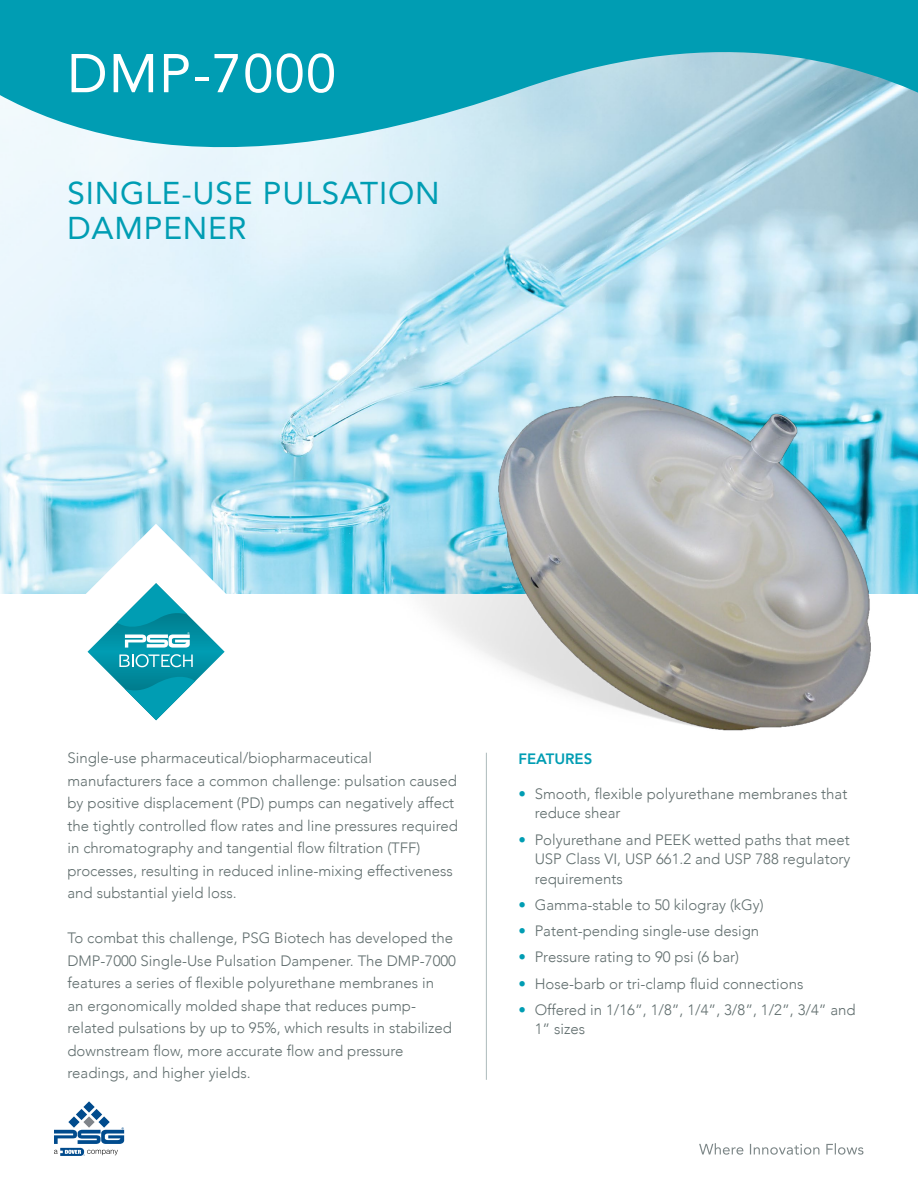
<style>
.page{position:relative;width:918px;height:1188px;background:#fff}
.page>*{position:absolute;margin:0;border:0;box-sizing:border-box;transform-origin:0 0}
.t1{font:54px "Avenir";letter-spacing:.025em;color:#fff}
.t2{font:31.5px/34.5px "Avenir";letter-spacing:.025em;color:#009db3}
.t3{font:300 15px/22.5px "Avenir";color:#616e6e}
.t4{font:800 15px "Avenir";color:#009db3}
.s1{color:#009db3}
</style>
<div class="page">
<img style="left:0;top:209px;width:918px;height:385px">
<svg style="left:0;top:0;width:918px;height:209px;background:#64becf"></svg>
<svg style="left:699px;top:1143px;width:164px;height:12px"></svg>
<svg style="left:54px;top:1101px;width:70px;height:55px"></svg>
<svg style="left:86px;top:524px;width:140px;height:196px"></svg>
<img style="left:282px;top:284px;width:636px;height:477px">
<hr style="left:486px;top:753px;width:1px;height:327px;background:#adbabb">
<h1 class="t1" style="left:68px;top:30px;width:270px">DMP-7000</h1>
<h2 class="t2" style="left:68px;top:175px;width:374px">SINGLE-USE PULSATION<br>DAMPENER</h2>
<p class="t3" style="left:68px;top:747px;width:392px">Single-use pharmaceutical/biopharmaceutical manufacturers face a common challenge: pulsation caused by positive displacement (PD) pumps can negatively affect the tightly controlled flow rates and line pressures required in chromatography and tangential flow filtration (TFF) processes, resulting in reduced inline-mixing effectiveness and substantial yield loss.</p>
<p class="t3" style="left:68px;top:927px;width:390px">To combat this challenge, PSG Biotech has developed the DMP-7000 Single-Use Pulsation Dampener. The DMP-7000 features a series of flexible polyurethane membranes in<br>an ergonomically molded shape that reduces pump&shy;related pulsations by up to 95%, which results in stabilized downstream flow, more accurate flow and pressure readings, and higher yields.</p>
<p class="t4" style="left:519px;top:748px;width:75px">FEATURES</p>
<p class="t3" style="left:535px;top:784px;width:314px;line-height:19.5px;text-indent:-16px"><span class="s1">•</span> Smooth, flexible polyurethane membranes that reduce shear</p>
<p class="t3" style="left:535px;top:830px;width:317px;line-height:19.5px;text-align:justify;text-indent:-16px"><span class="s1">•</span> Polyurethane and PEEK wetted paths that meet USP Class VI, USP 661.2 and USP 788 regulatory requirements</p>
<p class="t3" style="left:519px;top:894px;width:247px"><span class="s1">•</span> Gamma-stable to 50 kilogray (kGy)</p>
<p class="t3" style="left:519px;top:920px;width:242px"><span class="s1">•</span> Patent-pending single-use design</p>
<p class="t3" style="left:519px;top:946px;width:222px"><span class="s1">•</span> Pressure rating to 90 psi (6 bar)</p>
<p class="t3" style="left:519px;top:972px;width:286px"><span class="s1">•</span> Hose-barb or tri-clamp fluid connections</p>
<p class="t3" style="left:535px;top:1000px;width:323px;line-height:19.5px;text-indent:-16px"><span class="s1">•</span> Offered in 1/16”, 1/8”, 1/4”, 3/8”, 1/2”, 3/4” and<br>1” sizes</p>
</div>
